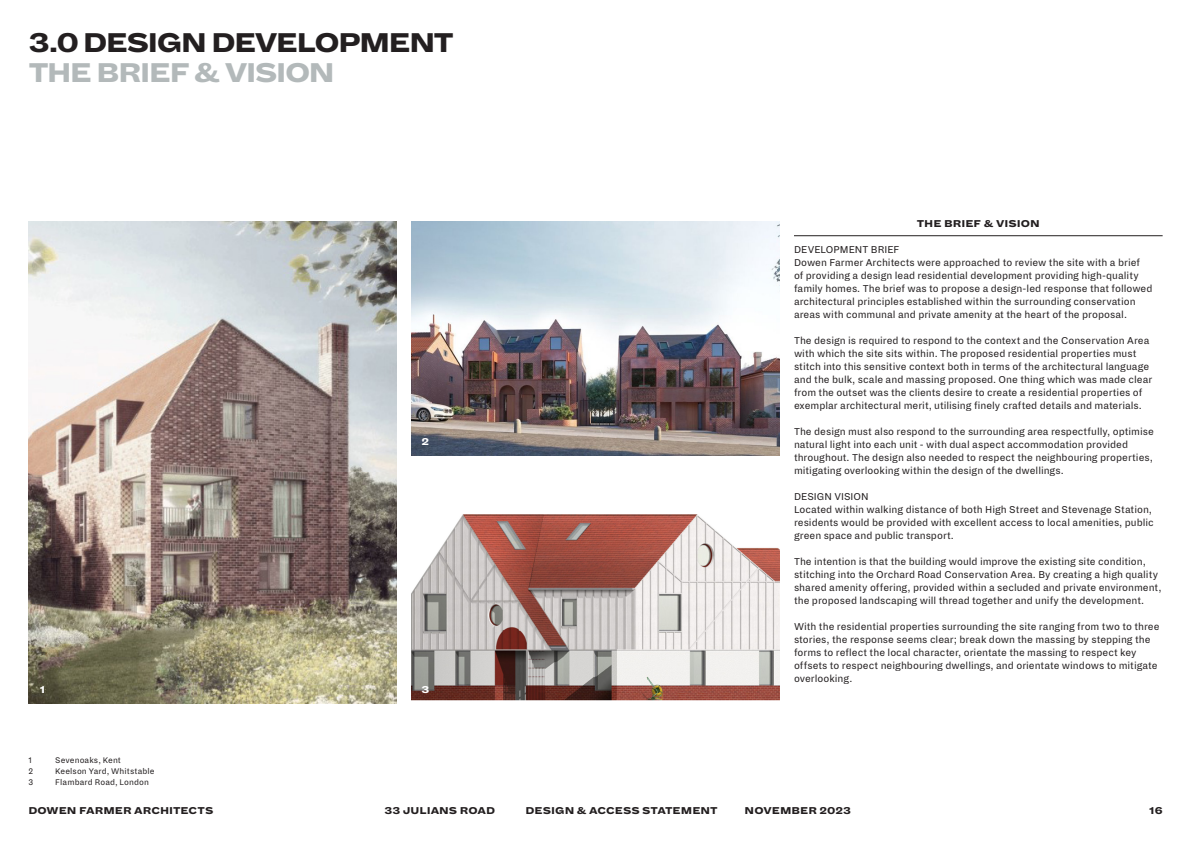
<style>
.page{position:relative;width:1191px;height:842px;background:#fff}
.page>*{position:absolute;margin:0;border:0;box-sizing:border-box;transform-origin:0 0}
.Medium_Headings{font:900 30px "Dia";letter-spacing:-.06em;color:#231f20}
.Medium_Headings_-_Gr{font:900 30px "Dia";letter-spacing:-.06em;color:#b3b9ba}
.Body_Copy{font:11px/13px "Dia";color:#231f20}
.Headings{font:900 11px "Dia";color:#231f20}
.Body_Headings{font:11px "Dia";letter-spacing:.005em;color:#231f20}
.Caption_numbers{font:900 11px "Dia";color:#fff}
.Body_Copy-2{font:9px "Dia";letter-spacing:.01em;color:#231f20}
</style>
<div class="page">
<img style="left:411px;top:221px;width:369px;height:234px">
<img style="left:28px;top:221px;width:369px;height:482px">
<img style="left:411px;top:514px;width:369px;height:187px">
<hr style="left:794px;top:236px;width:368px;height:1px;background:#231f20">
<p class="Medium_Headings" style="left:28px;top:24px;width:427px">3.0 DESIGN DEVELOPMENT</p>
<p class="Medium_Headings_-_Gr" style="left:28px;top:54px;width:308px">THE BRIEF &amp; VISION</p>
<p class="Caption_numbers" style="left:40px;top:683px;width:7px">1</p>
<p class="Body_Copy-2" style="left:28px;top:755px;width:5px">1</p>
<p class="Body_Copy-2" style="left:55px;top:755px;width:67px">Sevenoaks, Kent</p>
<p class="Body_Copy-2" style="left:28px;top:766px;width:6px">2</p>
<p class="Body_Copy-2" style="left:55px;top:766px;width:101px">Keelson Yard, Whitstable</p>
<p class="Body_Copy-2" style="left:28px;top:777px;width:6px">3</p>
<p class="Body_Copy-2" style="left:55px;top:777px;width:95px">Flambard Road, London</p>
<p class="Caption_numbers" style="left:421px;top:435px;width:9px">2</p>
<p class="Caption_numbers" style="left:421px;top:683px;width:9px">3</p>
<p class="Headings" style="left:916px;top:217px;width:124px">THE BRIEF &amp; VISION</p>
<p class="Body_Headings" style="left:794px;top:244px;width:107px">DEVELOPMENT BRIEF</p>
<p class="Body_Copy" style="left:794px;top:256px;width:360px">Dowen Farmer Architects were approached to review the site with a brief<br>of providing a design lead residential development providing high-quality family homes. The brief was to propose a design-led response that followed architectural principles established within the surrounding conservation areas with communal and private amenity at the heart of the proposal.</p>
<p class="Body_Copy" style="left:794px;top:334px;width:360px">The design is required to respond to the context and the Conservation Area with which the site sits within. The proposed residential properties must stitch into this sensitive context both in terms of the architectural language and the bulk, scale and massing proposed. One thing which was made clear from the outset was the clients desire to create a residential properties of exemplar architectural merit, utilising finely crafted details and materials.</p>
<p class="Body_Copy" style="left:794px;top:425px;width:361px">The design must also respond to the surrounding area respectfully, optimise natural light into each unit - with dual aspect accommodation provided throughout. The design also needed to respect the neighbouring properties, mitigating overlooking within the design of the dwellings.</p>
<p class="Body_Headings" style="left:794px;top:491px;width:76px">DESIGN VISION</p>
<p class="Body_Copy" style="left:794px;top:503px;width:361px">Located within walking distance of both High Street and Stevenage Station, residents would be provided with excellent access to local amenities, public green space and public transport.</p>
<p class="Body_Copy" style="left:794px;top:555px;width:369px">The intention is that the building would improve the existing site condition, stitching into the Orchard Road Conservation Area. By creating a high quality shared amenity offering, provided within a secluded and private environment, the proposed landscaping will thread together and unify the development.</p>
<p class="Body_Copy" style="left:794px;top:620px;width:367px">With the residential properties surrounding the site ranging from two to three stories, the response seems clear; break down the massing by stepping the forms to reflect the local character, orientate the massing to respect key offsets to respect neighbouring dwellings, and orientate windows to mitigate overlooking.</p>
<p class="Headings" style="left:28px;top:803px;width:187px">DOWEN FARMER ARCHITECTS</p>
<p class="Headings" style="left:384px;top:803px;width:112px">33 JULIANS ROAD</p>
<p class="Headings" style="left:525px;top:803px;width:194px">DESIGN &amp; ACCESS STATEMENT</p>
<p class="Headings" style="left:744px;top:803px;width:108px">NOVEMBER 2023</p>
<p class="Headings" style="left:1149px;top:803px;width:15px">16</p>
</div>
